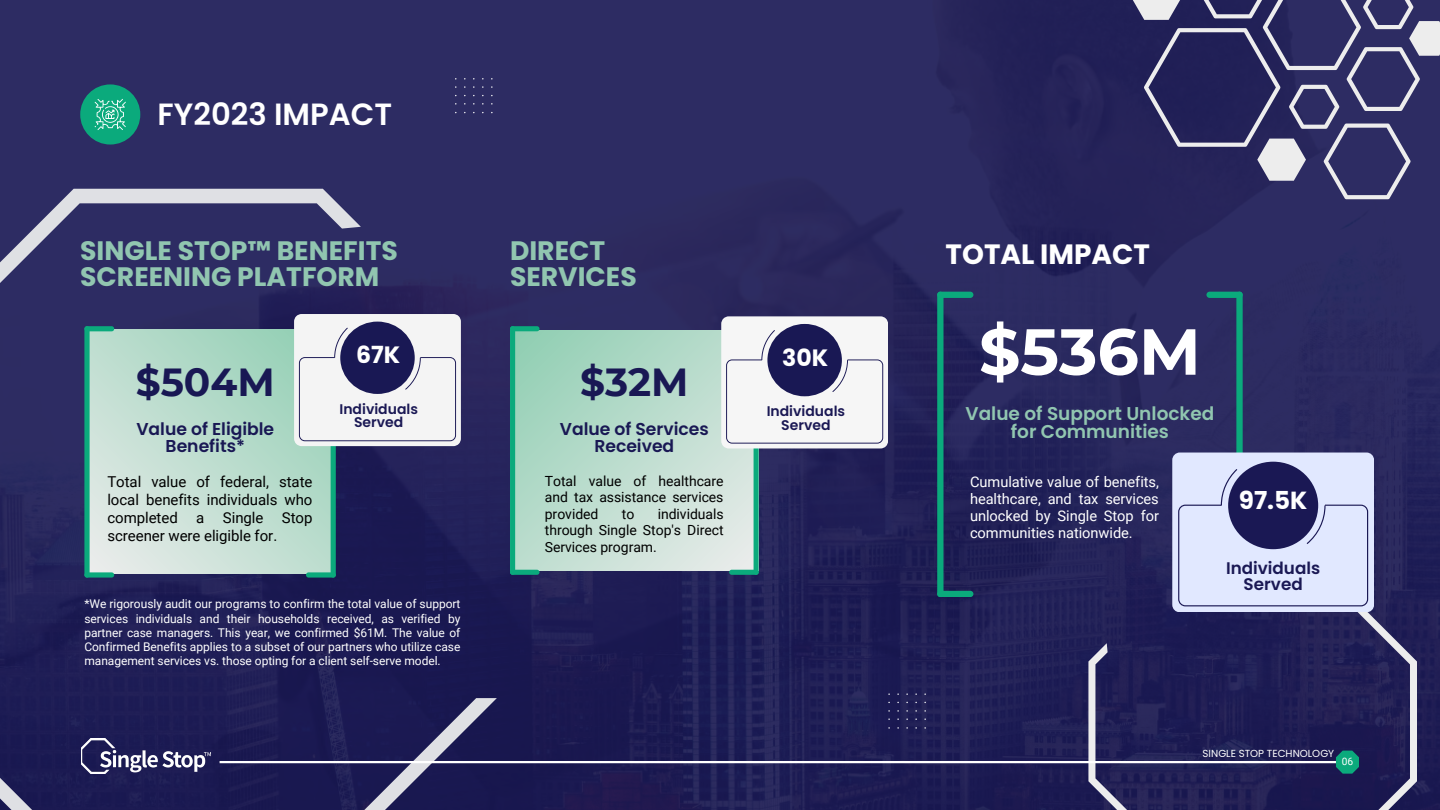
<style>
.page{position:relative;width:1440px;height:810px;background:#fff}
.page>*{position:absolute;margin:0;border:0;box-sizing:border-box;transform-origin:0 0}
.t1{font:700 65px "Montserrat";color:#fff}
.t2{font:700 39.1px "Montserrat";color:#191854}
.t3{font:600 30.7px "Poppins";color:#fff}
.t4{font:700 27.9px "Poppins";color:#fff}
.t5{font:700 26.7px/26.2px "Poppins";color:#91c6b0}
.t6{font:700 24.7px "Poppins";color:#fff}
.t7{font:700 23.6px "Poppins";color:#fff}
.t8{font:600 18.5px/18.1px "Poppins";color:#91c6b0;text-align:center}
.t9{font:600 17.2px/16.9px "Poppins";color:#191854;text-align:center}
.t10{font:600 16.8px/16.2px "Poppins";color:#1a1854;text-align:center}
.t11{font:15px/18px "Roboto";letter-spacing:-.005em;color:#000;text-align:justify}
.t12{font:14.6px/17.3px "Roboto";letter-spacing:-.005em;color:#fff;text-align:justify}
.t13{font:14px/16.5px "Roboto";letter-spacing:-.005em;color:#000;text-align:justify}
.t14{font:600 14px/13.5px "Poppins";color:#1a1854;text-align:center}
.t15{font:12px/14.2px "Roboto";letter-spacing:-.005em;color:#fff;text-align:justify}
.t16{font:10.2px "Poppins";color:#fff}
.t17{font:10.2px "Roboto";color:#fff}
</style>
<div class="page">
<div style="left:0;top:0;width:1440px;height:810px;background:linear-gradient(to bottom,#2f2e65,#1d1c53)"></div>
<div style="left:1206px;top:292px;width:36px;height:6px;background:#0baa7c;border-radius:3px"></div>
<div style="left:937px;top:292px;width:36px;height:6px;background:#0baa7c;border-radius:3px"></div>
<div style="left:1236px;top:292px;width:6px;height:305px;background:#0baa7c;border-radius:3px"></div>
<div style="left:937px;top:292px;width:7px;height:305px;background:#0baa7c;border-radius:3px"></div>
<div style="left:937px;top:591px;width:36px;height:6px;background:#0baa7c;border-radius:3px"></div>
<svg style="left:1088px;top:578px;width:329px;height:232px;background:#27265a"></svg>
<svg style="left:0;top:189px;width:497px;height:621px;background:#2a285e"></svg>
<svg style="left:90px;top:330px;width:241px;height:244px;background:#bfddd0"></svg>
<div style="left:84px;top:326px;width:30px;height:5px;background:#0baa7c;border-radius:3px"></div>
<div style="left:331px;top:326px;width:5px;height:251px;background:#0baa7c;border-radius:3px"></div>
<div style="left:84px;top:326px;width:6px;height:251px;background:#0baa7c;border-radius:3px"></div>
<div style="left:306px;top:572px;width:30px;height:5px;background:#0baa7c;border-radius:3px"></div>
<div style="left:84px;top:572px;width:30px;height:5px;background:#0baa7c;border-radius:3px"></div>
<div style="left:294px;top:314px;width:167px;height:132px;background:#f4f4f4"></div>
<div style="left:340px;top:322px;width:75px;height:72px;background:#191854;border-radius:50%"></div>
<svg style="left:515px;top:330px;width:244px;height:241px;background:#bbdccd"></svg>
<div style="left:510px;top:326px;width:30px;height:5px;background:#0baa7c;border-radius:3px"></div>
<hr style="left:754px;top:326px;width:4px;height:248px;background:#0baa7c;border-radius:3px">
<div style="left:510px;top:326px;width:5px;height:248px;background:#0baa7c;border-radius:3px"></div>
<hr style="left:729px;top:570px;width:29px;height:4px;background:#0baa7c;border-radius:3px">
<hr style="left:510px;top:570px;width:30px;height:4px;background:#0baa7c;border-radius:3px">
<svg style="left:721px;top:316px;width:167px;height:132px"></svg>
<div style="left:767px;top:324px;width:75px;height:72px;background:#191854;border-radius:50%"></div>
<div style="left:1172px;top:453px;width:202px;height:159px;background:#e1e8ff;border-radius:8px"></div>
<svg style="left:1178px;top:469px;width:190px;height:137px"></svg>
<div style="left:1228px;top:462px;width:90px;height:87px;background:#1a1854;border-radius:50%"></div>
<svg style="left:1132px;top:0;width:308px;height:199px;background:#444371"></svg>
<div style="left:80px;top:84px;width:60px;height:61px;background:#0baa7c;border-radius:50%"></div>
<svg style="left:94px;top:99px;width:32px;height:31px"></svg>
<img style="left:81px;top:738px;width:130px;height:35px">
<hr style="left:220px;top:761px;width:1139px;height:2px;background:#fff">
<svg style="left:1336px;top:751px;width:23px;height:23px"></svg>
<h3 class="t3" style="left:158px;top:93px;width:236px">FY2023 IMPACT</h3>
<h3 class="t5" style="left:80px;top:237px;width:319px">SINGLE STOP™ BENEFITS<br>SCREENING PLATFORM</h3>
<h3 class="t5" style="left:510px;top:237px;width:128px">DIRECT<br>SERVICES</h3>
<h3 class="t4" style="left:946px;top:234px;width:206px">TOTAL IMPACT</h3>
<h2 class="t2" style="left:136px;top:358px;width:140px">$504M</h2>
<h3 class="t7" style="left:356px;top:339px;width:46px">67K</h3>
<h2 class="t2" style="left:580px;top:358px;width:110px">$32M</h2>
<h3 class="t7" style="left:782px;top:341px;width:48px">30K</h3>
<h1 class="t1" style="left:979px;top:312px;width:223px">$536M</h1>
<h3 class="t9" style="left:136px;top:421px;width:139px">Value of Eligible<br>Benefits*</h3>
<p class="t14" style="left:340px;top:402px;width:80px">Individuals<br>Served</p>
<h3 class="t9" style="left:560px;top:421px;width:151px">Value of Services<br>Received</h3>
<p class="t14" style="left:767px;top:404px;width:80px">Individuals<br>Served</p>
<h3 class="t8" style="left:966px;top:404px;width:250px">Value of Support Unlocked for Communities</h3>
<p class="t11" style="left:107px;top:473px;width:207px">Total value of federal, state local benefits individuals who completed a Single Stop screener were eligible for.</p>
<p class="t13" style="left:545px;top:473px;width:180px">Total value of healthcare and tax assistance services provided</p>
<p class="t13" style="left:545px;top:506px;width:180px;text-indent:113px">individuals through Single Stop's Direct Services program.</p>
<p class="t13" style="left:622px;top:506px;width:14px">to</p>
<p class="t12" style="left:970px;top:473px;width:190px">Cumulative value of benefits, healthcare, and tax services unlocked by Single Stop for communities nationwide.</p>
<h3 class="t6" style="left:1239px;top:483px;width:70px">97.5K</h3>
<h3 class="t10" style="left:1226px;top:560px;width:96px">Individuals<br>Served</h3>
<p class="t15" style="left:84px;top:597px;width:378px">*We rigorously audit our programs to confirm the total value of support services individuals and their households received, as verified by partner case managers. This year, we confirmed $61M. The value of Confirmed Benefits applies to a subset of our partners who utilize case management services vs. those opting for a client self-serve model.</p>
<p class="t16" style="left:1203px;top:746px;width:133px">SINGLE STOP TECHNOLOGY</p>
<p class="t17" style="left:1342px;top:755px;width:13px">06</p>
</div>
